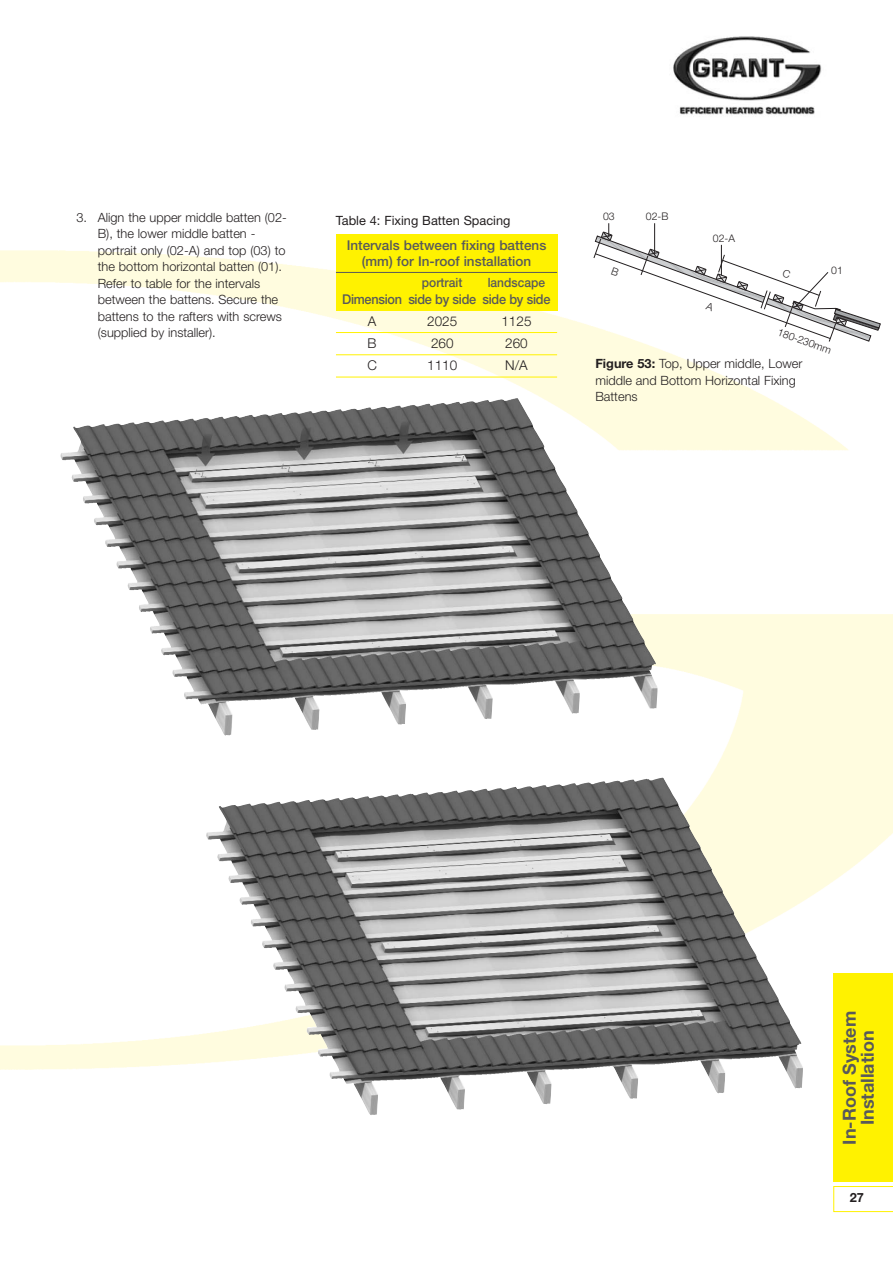
<style>
.page{position:relative;width:893px;height:1263px;background:#fff}
.page>*{position:absolute;margin:0;border:0;box-sizing:border-box;transform-origin:0 0}
.t1{font:700 18px/18px "Helvetica Neue";color:#58595b;text-align:center}
.t2{font:500 13.5px/16.5px "Helvetica Neue";color:#58595b;text-align:center}
.t3{font:500 13.5px "Helvetica Neue";letter-spacing:-.02em;color:#58595b;scale:.94 1}
.t4{font:300 13.5px "Helvetica Neue";color:#231f20}
.t5{font:300 12.75px/16.5px "Helvetica Neue";color:#231f20}
.t6{font:12.75px "Helvetica Neue";color:#231f20}
.t7{font:500 12.75px "Helvetica Neue";color:#58595b;scale:.94 1}
.t8{font:700 12.75px "Helvetica Neue";color:#231f20}
.t9{font:300 10.5px "Helvetica Neue";color:#231f20}
.s1{font-weight:700}
</style>
<div class="page">
<img style="left:0;top:234px;width:892px;height:872px">
<img style="left:673px;top:36px;width:149px;height:79px">
<img style="left:206px;top:784px;width:355px;height:56px">
<div style="left:336px;top:234px;width:221px;height:76px;background:#fff200"></div>
<img style="left:60px;top:405px;width:352px;height:55px">
<svg style="left:833px;top:1186px;width:59px;height:26px"></svg>
<div style="left:833px;top:974px;width:59px;height:208px;background:#fff200"></div>
<hr style="left:336px;top:272px;width:221px;height:1px;background:#58595b">
<hr style="left:336px;top:332px;width:221px;height:1px;background:#fff200">
<hr style="left:336px;top:354px;width:221px;height:1px;background:#fff200">
<hr style="left:336px;top:377px;width:221px;height:1px;background:#fff200">
<svg style="left:593px;top:223px;width:288px;height:119px"></svg>
<p class="t5" style="left:98px;top:210px;width:190px;text-indent:-21px">3. Align the upper middle batten (02-<br>B), the lower middle batten - portrait only (02-A) and top (03) to the bottom horizontal batten (01).<br>Refer to table for the intervals between the battens. Secure the battens to the rafters with screws (supplied by installer).</p>
<p class="t6" style="left:336px;top:216px;width:176px">Table 4: Fixing Batten Spacing</p>
<p class="t2" style="left:347px;top:238px;width:201px">Intervals between fixing battens (mm) for In-roof installation</p>
<p class="t7" style="left:422px;top:278px;width:44px">portrait</p>
<p class="t7" style="left:488px;top:278px;width:62px">landscape</p>
<p class="t3" style="left:342px;top:294px;width:223px">Dimension side by side side by side</p>
<p class="t4" style="left:368px;top:316px;width:10px">A</p>
<p class="t4" style="left:427px;top:316px;width:32px">2025</p>
<p class="t4" style="left:501px;top:316px;width:32px">1125</p>
<p class="t4" style="left:368px;top:338px;width:11px">B</p>
<p class="t4" style="left:431px;top:338px;width:24px">260</p>
<p class="t4" style="left:505px;top:338px;width:24px">260</p>
<p class="t4" style="left:367px;top:361px;width:11px">C</p>
<p class="t4" style="left:427px;top:361px;width:32px">1110</p>
<p class="t4" style="left:505px;top:361px;width:24px">N/A</p>
<p class="t9" style="left:603px;top:213px;width:13px">03</p>
<p class="t9" style="left:646px;top:213px;width:24px">02-B</p>
<p class="t9" style="left:713px;top:234px;width:24px">02-A</p>
<p class="t9" style="left:831px;top:266px;width:13px">01</p>
<p class="t9" style="left:779px;top:328px;width:58px;rotate:20deg">180-230mm</p>
<p class="t5" style="left:595px;top:357px;width:209px"><span class="s1">Figure 53:</span> Top, Upper middle, Lower middle and Bottom Horizontal Fixing<br>Battens</p>
<h1 class="t1" style="left:842px;top:1145px;width:135px;rotate:-90deg">In-Roof System<br>Installation</h1>
<p class="t8" style="left:850px;top:1193px;width:16px">27</p>
</div>
